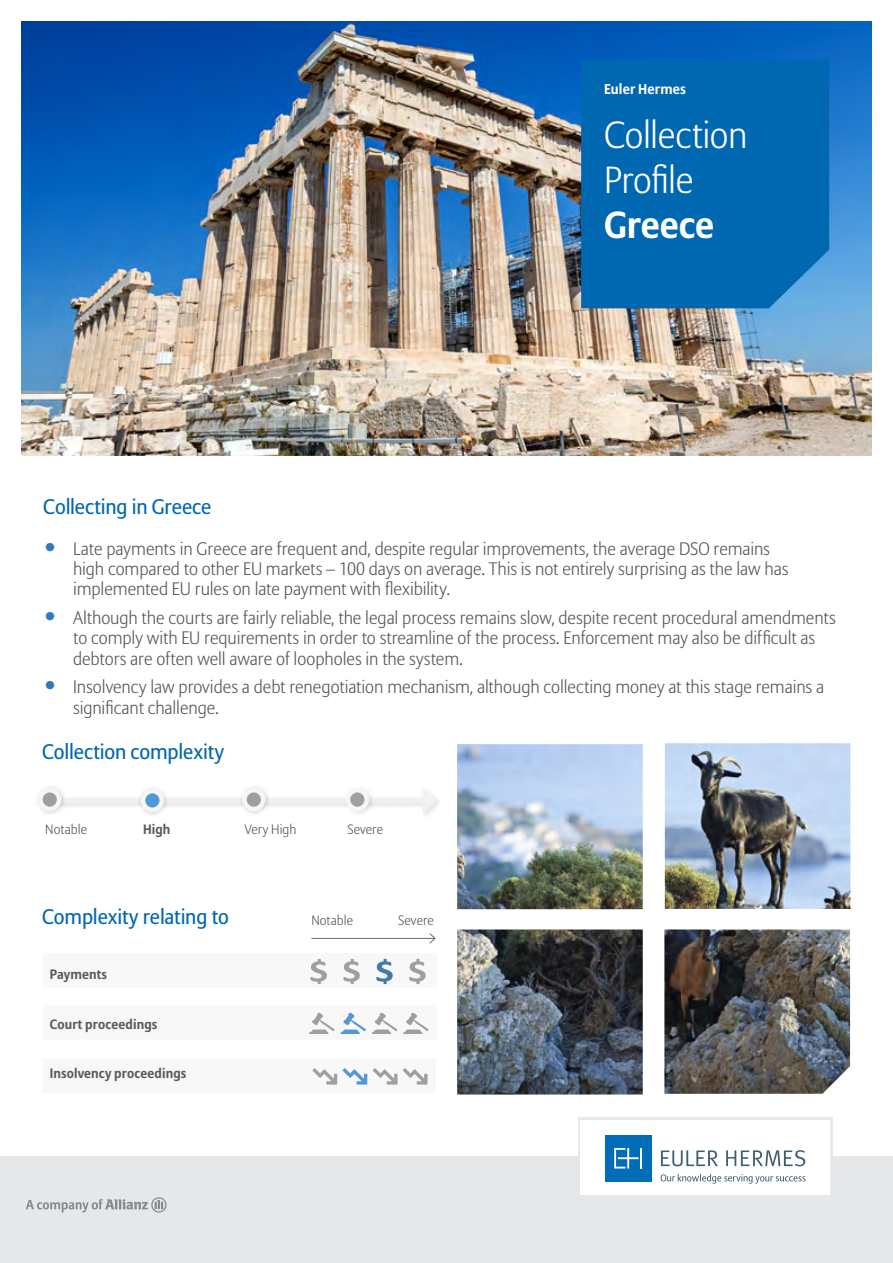
<style>
.page{position:relative;width:893px;height:1263px;background:#fff}
.page>*{position:absolute;margin:0;border:0;box-sizing:border-box;transform-origin:0 0}
.t1{font:300 37.5px/45px "Allianz Sans";letter-spacing:-.01em;color:#fff}
.t2{font:700 37.5px "Allianz Sans";color:#fff}
.t3{font:21px "Allianz Sans";letter-spacing:-.005em;color:#0067b1}
.t4{font:300 18px/20.2px "Allianz Sans";letter-spacing:-.005em;color:#58595b}
.t5{font:700 14.25px "Allianz Sans";letter-spacing:.01em;color:#fff}
.t6{font:700 13.5px "Allianz Sans";letter-spacing:.01em;color:#58595b}
.t7{font:300 13.5px "Allianz Sans";letter-spacing:.005em;color:#58595b}
.s1{font-size:27px;color:#2f7abc}
</style>
<div class="page">
<img style="left:457px;top:743px;width:393px;height:351px">
<svg style="left:66px;top:788px;width:371px;height:26px"></svg>
<div style="left:578px;top:1118px;width:254px;height:80px;background:#e6e7e8"></div>
<div style="left:0;top:1156px;width:893px;height:107px;background:#e6e7e8"></div>
<div style="left:344px;top:786px;width:31px;height:31px;background:#000;opacity:.11"></div>
<svg style="left:348px;top:790px;width:19px;height:19px"></svg>
<div style="left:346px;top:788px;width:23px;height:23px;border:4px solid #f6f6f6;border-radius:50%"></div>
<div style="left:137px;top:786px;width:32px;height:30px;background:#000;opacity:.18"></div>
<svg style="left:143px;top:791px;width:19px;height:19px"></svg>
<div style="left:141px;top:789px;width:23px;height:23px;border:4px solid #f6f6f6;border-radius:50%"></div>
<div style="left:35px;top:785px;width:31px;height:31px;background:#000;opacity:.18"></div>
<svg style="left:40px;top:790px;width:19px;height:19px"></svg>
<div style="left:38px;top:788px;width:23px;height:23px;border:4px solid #f6f6f6;border-radius:50%"></div>
<div style="left:239px;top:785px;width:31px;height:31px;background:#000;opacity:.18"></div>
<svg style="left:244px;top:790px;width:19px;height:19px"></svg>
<div style="left:242px;top:788px;width:23px;height:23px;border:4px solid #f6f6f6;border-radius:50%"></div>
<div style="left:43px;top:953px;width:394px;height:35px;background:#f8f8f8"></div>
<div style="left:43px;top:1005px;width:394px;height:35px;background:#f8f8f8"></div>
<div style="left:43px;top:1058px;width:393px;height:35px;background:#f8f8f8"></div>
<svg style="left:311px;top:959px;width:16px;height:25px"></svg>
<svg style="left:343px;top:959px;width:17px;height:25px"></svg>
<svg style="left:376px;top:959px;width:17px;height:25px"></svg>
<svg style="left:409px;top:959px;width:17px;height:25px"></svg>
<svg style="left:309px;top:1012px;width:57px;height:22px"></svg>
<svg style="left:372px;top:1012px;width:25px;height:22px"></svg>
<svg style="left:403px;top:1012px;width:26px;height:22px"></svg>
<svg style="left:312px;top:1068px;width:55px;height:16px"></svg>
<svg style="left:373px;top:1068px;width:55px;height:16px"></svg>
<hr style="left:311px;top:938px;width:124px;height:1px;background:#5c6f7c">
<svg style="left:429px;top:933px;width:7px;height:11px"></svg>
<img style="left:21px;top:21px;width:851px;height:434px">
<div style="left:580px;top:1120px;width:250px;height:75px;background:#fff"></div>
<div style="left:581px;top:60px;width:248px;height:248px;background:#0067b1"></div>
<div style="left:605px;top:1135px;width:47px;height:46px;background:#006db8"></div>
<hr style="left:640px;top:1148px;width:2px;height:20px;background:#fff">
<svg style="left:614px;top:1148px;width:24px;height:20px"></svg>
<svg style="left:661px;top:1150px;width:57px;height:16px"></svg>
<svg style="left:726px;top:1150px;width:79px;height:16px"></svg>
<svg style="left:661px;top:1174px;width:144px;height:9px"></svg>
<svg style="left:26px;top:1197px;width:141px;height:15px"></svg>
<p class="t5" style="left:604px;top:80px;width:83px">Euler Hermes</p>
<h1 class="t1" style="left:604px;top:114px;width:145px">Collection<br>Profile</h1>
<h1 class="t2" style="left:604px;top:201px;width:112px">Greece</h1>
<p class="t3" style="left:43px;top:494px;width:170px">Collecting in Greece</p>
<p class="t4" style="left:73px;top:539px;width:717px;text-indent:-30px"><span class="s1">•</span> Late payments in Greece are frequent and, despite regular improvements, the average DSO remains high compared to other EU markets – 100 days on average. This is not entirely surprising as the law has implemented EU rules on late payment with flexibility.</p>
<p class="t4" style="left:73px;top:608px;width:764px;text-indent:-30px"><span class="s1">•</span> Although the courts are fairly reliable, the legal process remains slow, despite recent procedural amendments to comply with EU requirements in order to streamline of the process. Enforcement may also be difficult as debtors are often well aware of loopholes in the system.</p>
<p class="t4" style="left:73px;top:678px;width:753px;text-indent:-30px"><span class="s1">•</span> Insolvency law provides a debt renegotiation mechanism, although collecting money at this stage remains a significant challenge.</p>
<p class="t3" style="left:42px;top:739px;width:183px">Collection complexity</p>
<p class="t7" style="left:45px;top:821px;width:43px">Notable</p>
<p class="t6" style="left:143px;top:821px;width:29px">High</p>
<p class="t7" style="left:244px;top:821px;width:53px">Very High</p>
<p class="t7" style="left:347px;top:821px;width:37px">Severe</p>
<p class="t3" style="left:42px;top:904px;width:188px">Complexity relating to</p>
<p class="t6" style="left:50px;top:966px;width:59px">Payments</p>
<p class="t6" style="left:50px;top:1015px;width:109px">Court proceedings</p>
<p class="t6" style="left:50px;top:1065px;width:138px">Insolvency proceedings</p>
<p class="t7" style="left:311px;top:912px;width:43px">Notable</p>
<p class="t7" style="left:398px;top:912px;width:37px">Severe</p>
</div>
